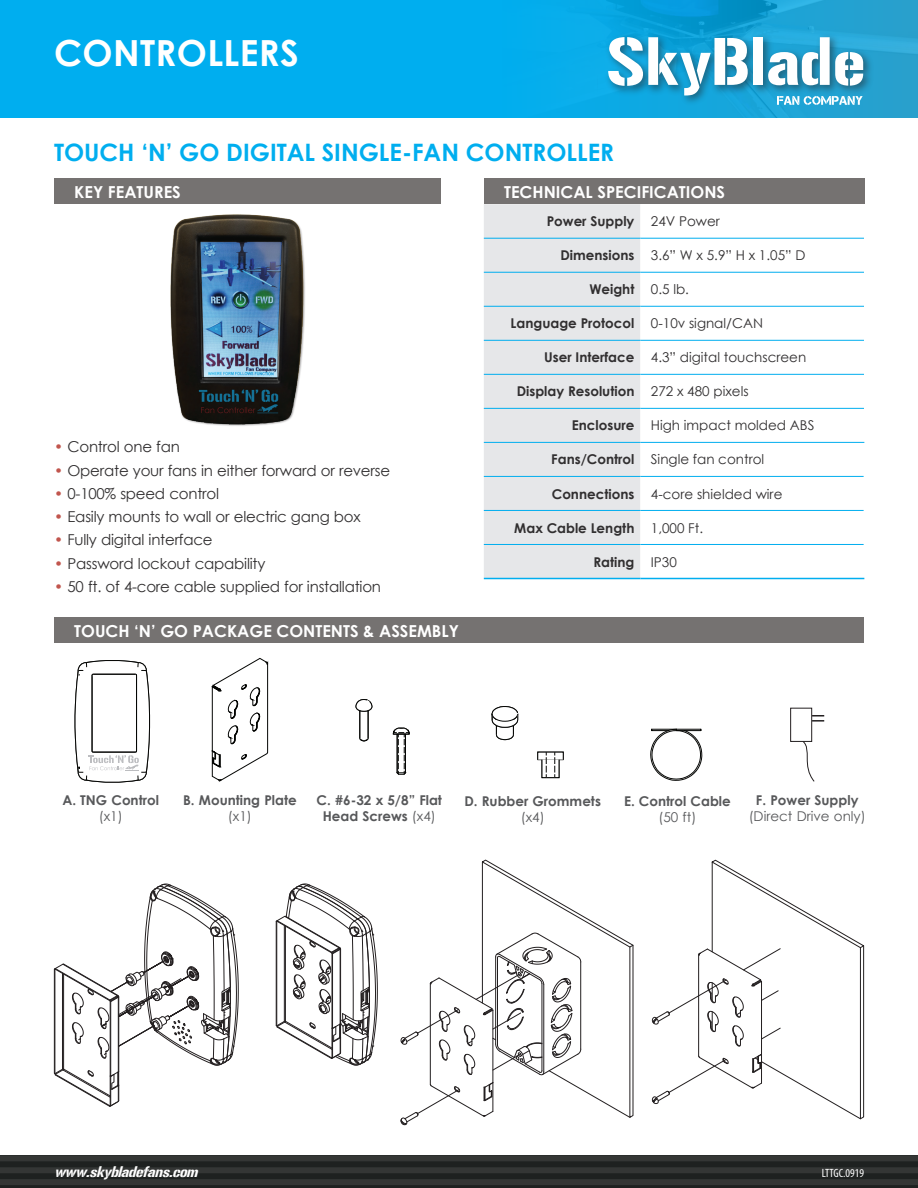
<style>
.page{position:relative;width:918px;height:1188px;background:#fff}
.page>*{position:absolute;margin:0;border:0;box-sizing:border-box;transform-origin:0 0}
.t1{font:700 36px "Century Gothic";letter-spacing:.01em;color:#fff}
.t2{font:700 24px "Century Gothic";color:#00aeef}
.t3{font:700 16.5px "Century Gothic";color:#fff}
.t4{font:15px "Century Gothic";letter-spacing:-.015em;color:#312f30}
.t5{font:13.5px "Century Gothic";color:#312f30}
.t6{font:700 13.5px "Century Gothic";color:#312f30}
.t7{font:700 13.5px/16.2px "Century Gothic";color:#57585a;text-align:center}
.t8{font:13.5px "Century Gothic";color:#57585a}
.t9{font:italic 13.5px "Gunplay";color:#fff}
.t10{font:condensed 12px "Myriad Pro";color:#fff}
.s1{font-weight:400}
.s2{font-weight:700}
.s3{color:#c1554d}
</style>
<div class="page">
<div style="left:0;top:0;width:918px;height:118px;background:#00aeef"></div>
<img style="left:569px;top:0;width:349px;height:118px">
<img style="left:602px;top:31px;width:54px;height:68px">
<img style="left:642px;top:31px;width:50px;height:67px">
<img style="left:674px;top:96px;width:50px;height:13px">
<img style="left:708px;top:31px;width:39px;height:67px">
<svg style="left:608px;top:37px;width:139px;height:59px;background:#76c0dc"></svg>
<img style="left:747px;top:31px;width:29px;height:67px">
<div style="left:753px;top:37px;width:10px;height:48px;background:#fff"></div>
<img style="left:762px;top:46px;width:33px;height:53px">
<img style="left:795px;top:31px;width:48px;height:65px">
<img style="left:829px;top:46px;width:47px;height:53px">
<svg style="left:768px;top:37px;width:95px;height:49px;background:#8ac6dc"></svg>
<svg style="left:777px;top:96px;width:86px;height:9px"></svg>
<img style="left:597px;top:27px;width:3px;height:91px">
<div style="left:0;top:1155px;width:918px;height:33px;background:#1e2120"></div>
<div style="left:0;top:1155px;width:918px;height:6px;background:#343635"></div>
<div style="left:0;top:1167px;width:918px;height:6px;background:#343635"></div>
<div style="left:0;top:1179px;width:918px;height:6px;background:#343635"></div>
<div style="left:54px;top:179px;width:387px;height:25px;background:#757271"></div>
<div style="left:484px;top:179px;width:380px;height:25px;background:#757271"></div>
<div style="left:484px;top:204px;width:156px;height:374px;background:#e6e7e9"></div>
<svg style="left:640px;top:237px;width:224px;height:341px"></svg>
<hr style="left:484px;top:238px;width:156px;height:1px;background:#00aeef">
<hr style="left:640px;top:238px;width:224px;height:1px;background:#00aeef">
<hr style="left:484px;top:272px;width:156px;height:1px;background:#00aeef">
<hr style="left:640px;top:272px;width:224px;height:1px;background:#00aeef">
<hr style="left:484px;top:306px;width:156px;height:1px;background:#00aeef">
<hr style="left:640px;top:306px;width:224px;height:1px;background:#00aeef">
<hr style="left:484px;top:340px;width:156px;height:1px;background:#00aeef">
<hr style="left:640px;top:340px;width:224px;height:1px;background:#00aeef">
<hr style="left:484px;top:374px;width:156px;height:1px;background:#00aeef">
<hr style="left:640px;top:374px;width:224px;height:1px;background:#00aeef">
<hr style="left:484px;top:408px;width:156px;height:1px;background:#00aeef">
<hr style="left:640px;top:408px;width:224px;height:1px;background:#00aeef">
<hr style="left:484px;top:442px;width:156px;height:1px;background:#00aeef">
<hr style="left:640px;top:442px;width:224px;height:1px;background:#00aeef">
<hr style="left:484px;top:476px;width:156px;height:1px;background:#00aeef">
<hr style="left:640px;top:476px;width:224px;height:1px;background:#00aeef">
<hr style="left:484px;top:510px;width:156px;height:1px;background:#00aeef">
<hr style="left:640px;top:510px;width:224px;height:1px;background:#00aeef">
<hr style="left:484px;top:544px;width:156px;height:1px;background:#00aeef">
<hr style="left:640px;top:544px;width:224px;height:1px;background:#00aeef">
<hr style="left:484px;top:578px;width:156px;height:1px;background:#00aeef">
<hr style="left:640px;top:578px;width:224px;height:1px;background:#00aeef">
<div style="left:54px;top:618px;width:810px;height:25px;background:#757271"></div>
<img style="left:170px;top:214px;width:135px;height:212px">
<svg style="left:393px;top:728px;width:17px;height:47px"></svg>
<svg style="left:356px;top:699px;width:16px;height:42px"></svg>
<svg style="left:537px;top:752px;width:27px;height:26px"></svg>
<svg style="left:492px;top:706px;width:26px;height:34px"></svg>
<svg style="left:212px;top:658px;width:56px;height:123px"></svg>
<svg style="left:650px;top:728px;width:53px;height:53px"></svg>
<svg style="left:75px;top:660px;width:76px;height:123px"></svg>
<svg style="left:400px;top:859px;width:234px;height:267px"></svg>
<svg style="left:651px;top:859px;width:214px;height:261px"></svg>
<svg style="left:54px;top:884px;width:185px;height:223px"></svg>
<svg style="left:276px;top:884px;width:102px;height:181px"></svg>
<div style="left:790px;top:708px;width:22px;height:34px;border:1px solid #231f20"></div>
<svg style="left:812px;top:715px;width:12px;height:7px"></svg>
<svg style="left:801px;top:740px;width:14px;height:42px"></svg>
<h1 class="t1" style="left:54px;top:25px;width:246px">CONTROLLERS</h1>
<h2 class="t2" style="left:54px;top:134px;width:562px">TOUCH ‘N’ GO DIGITAL SINGLE-FAN CONTROLLER</h2>
<p class="t3" style="left:74px;top:179px;width:108px">KEY FEATURES</p>
<p class="t3" style="left:504px;top:179px;width:223px">TECHNICAL SPECIFICATIONS</p>
<p class="t6" style="left:547px;top:211px;width:175px">Power Supply <span class="s1">24V Power</span></p>
<p class="t5" style="left:560px;top:246px;width:247px"><span class="s2">Dimensions</span> 3.6” W x 5.9” H x 1.05” D</p>
<p class="t6" style="left:589px;top:279px;width:101px">Weight <span class="s1">0.5 lb.</span></p>
<p class="t6" style="left:510px;top:313px;width:254px">Language Protocol <span class="s1">0-10v signal/CAN</span></p>
<p class="t5" style="left:544px;top:348px;width:264px"><span class="s2">User Interface</span> 4.3” digital touchscreen</p>
<p class="t6" style="left:517px;top:381px;width:233px">Display Resolution <span class="s1">272 x 480 pixels</span></p>
<p class="t5" style="left:572px;top:416px;width:244px"><span class="s2">Enclosure</span> High impact molded ABS</p>
<p class="t5" style="left:551px;top:450px;width:215px"><span class="s2">Fans/Control</span> Single fan control</p>
<p class="t5" style="left:552px;top:484px;width:232px"><span class="s2">Connections</span> 4-core shielded wire</p>
<p class="t6" style="left:514px;top:517px;width:190px">Max Cable Length <span class="s1">1,000 Ft.</span></p>
<p class="t6" style="left:593px;top:551px;width:85px">Rating <span class="s1">IP30</span></p>
<p class="t4" style="left:54px;top:436px;width:127px"><span class="s3">•</span> Control one fan</p>
<p class="t4" style="left:54px;top:460px;width:338px"><span class="s3">•</span> Operate your fans in either forward or reverse</p>
<p class="t4" style="left:54px;top:483px;width:167px"><span class="s3">•</span> 0-100% speed control</p>
<p class="t4" style="left:54px;top:506px;width:308px"><span class="s3">•</span> Easily mounts to wall or electric gang box</p>
<p class="t4" style="left:54px;top:529px;width:160px"><span class="s3">•</span> Fully digital interface</p>
<p class="t4" style="left:54px;top:553px;width:213px"><span class="s3">•</span> Password lockout capability</p>
<p class="t4" style="left:54px;top:576px;width:329px"><span class="s3">•</span> 50 ft. of 4-core cable supplied for installation</p>
<p class="t3" style="left:74px;top:618px;width:386px">TOUCH ‘N’ GO PACKAGE CONTENTS &amp; ASSEMBLY</p>
<p class="t7" style="left:62px;top:791px;width:98px">A. TNG Control</p>
<p class="t8" style="left:99px;top:807px;width:25px">(x1)</p>
<p class="t7" style="left:183px;top:791px;width:115px">B. Mounting Plate</p>
<p class="t8" style="left:228px;top:807px;width:25px">(x1)</p>
<p class="t7" style="left:317px;top:791px;width:127px">C. #6-32 x 5/8” Flat<br>Head Screws <span class="s1">(x4)</span></p>
<p class="t7" style="left:464px;top:792px;width:138px">D. Rubber Grommets</p>
<p class="t8" style="left:521px;top:808px;width:25px">(x4)</p>
<p class="t7" style="left:624px;top:792px;width:108px">E. Control Cable</p>
<p class="t8" style="left:659px;top:808px;width:39px">(50 ft)</p>
<p class="t7" style="left:756px;top:791px;width:104px">F. Power Supply</p>
<p class="t8" style="left:749px;top:807px;width:119px">(Direct Drive only)</p>
<p class="t9" style="left:54px;top:1164px;width:149px">www.skybladefans.com</p>
<p class="t10" style="left:822px;top:1166px;width:44px">LTTGC.0919</p>
</div>
